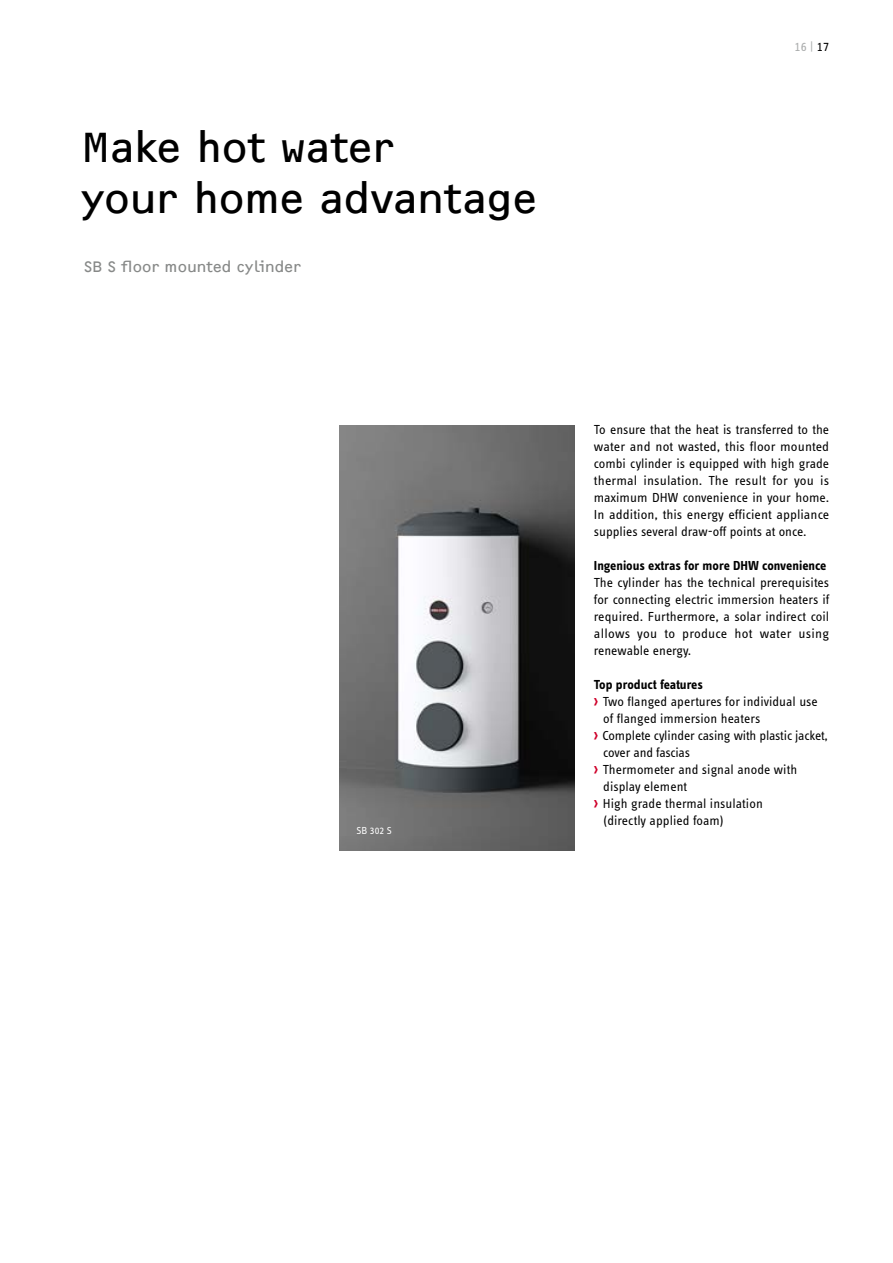
<style>
.page{position:relative;width:893px;height:1263px;background:#fff}
.page>*{position:absolute;margin:0;border:0;box-sizing:border-box;transform-origin:0 0}
.t1{font:43.5px/51px "F2 FOCR Bczyk Com";letter-spacing:-.01em;color:#000}
.t2{font:15.75px "F2 FOCR Bczyk Com";letter-spacing:.005em;color:#878988}
.t3{font:13.5px/17px "STE Info Text";color:#000;text-align:justify}
.t4{font:700 13.5px "STE Info Text";color:#000}
.t5{font:13.5px "STE Info Text";letter-spacing:-.02em;color:#000}
.t6{font:13.5px "STE Info Text";color:#abadad}
.t7{font:10.5px "STE Info Text";color:#fff}
.s1{color:#000}
.s2{font-family:"F2 FOCR Bczyk Com";font-size:16.5px;color:#cf002a}
</style>
<div class="page">
<img style="left:339px;top:425px;width:235px;height:425px">
<h1 class="t1" style="left:81px;top:122px;width:458px">Make hot water<br>your home advantage</h1>
<p class="t2" style="left:84px;top:258px;width:219px">SB S floor mounted cylinder</p>
<p class="t6" style="left:795px;top:39px;width:36px">16 | <span class="s1">17</span></p>
<p class="t7" style="left:356px;top:824px;width:37px">SB 302 S</p>
<p class="t3" style="left:594px;top:421px;width:237px">To ensure that the heat is transferred to the water and not wasted, this floor mounted combi cylinder is equipped with high grade thermal insulation. The result for you is maximum DHW convenience in your home.<br>In addition, this energy efficient appliance supplies several draw-off points at once.</p>
<p class="t4" style="left:594px;top:557px;width:234px">Ingenious extras for more DHW convenience</p>
<p class="t3" style="left:594px;top:574px;width:237px">The cylinder has the technical prerequisites for connecting electric immersion heaters if required. Furthermore, a solar indirect coil allows you to produce hot water using renewable energy.</p>
<p class="t4" style="left:594px;top:677px;width:111px">Top product features</p>
<p class="t3" style="left:594px;top:693px;width:225px"><span class="s2">›</span> Two flanged apertures for individual use</p>
<p class="t3" style="left:603px;top:710px;width:158px">of flanged immersion heaters</p>
<p class="t3" style="left:594px;top:727px;width:236px"><span class="s2">›</span> Complete cylinder casing with plastic jacket,</p>
<p class="t5" style="left:603px;top:745px;width:88px">cover and fascias</p>
<p class="t3" style="left:594px;top:761px;width:205px"><span class="s2">›</span> Thermometer and signal anode with</p>
<p class="t3" style="left:603px;top:778px;width:85px">display element</p>
<p class="t3" style="left:594px;top:795px;width:170px"><span class="s2">›</span> High grade thermal insulation</p>
<p class="t3" style="left:603px;top:812px;width:122px">(directly applied foam)</p>
</div>
